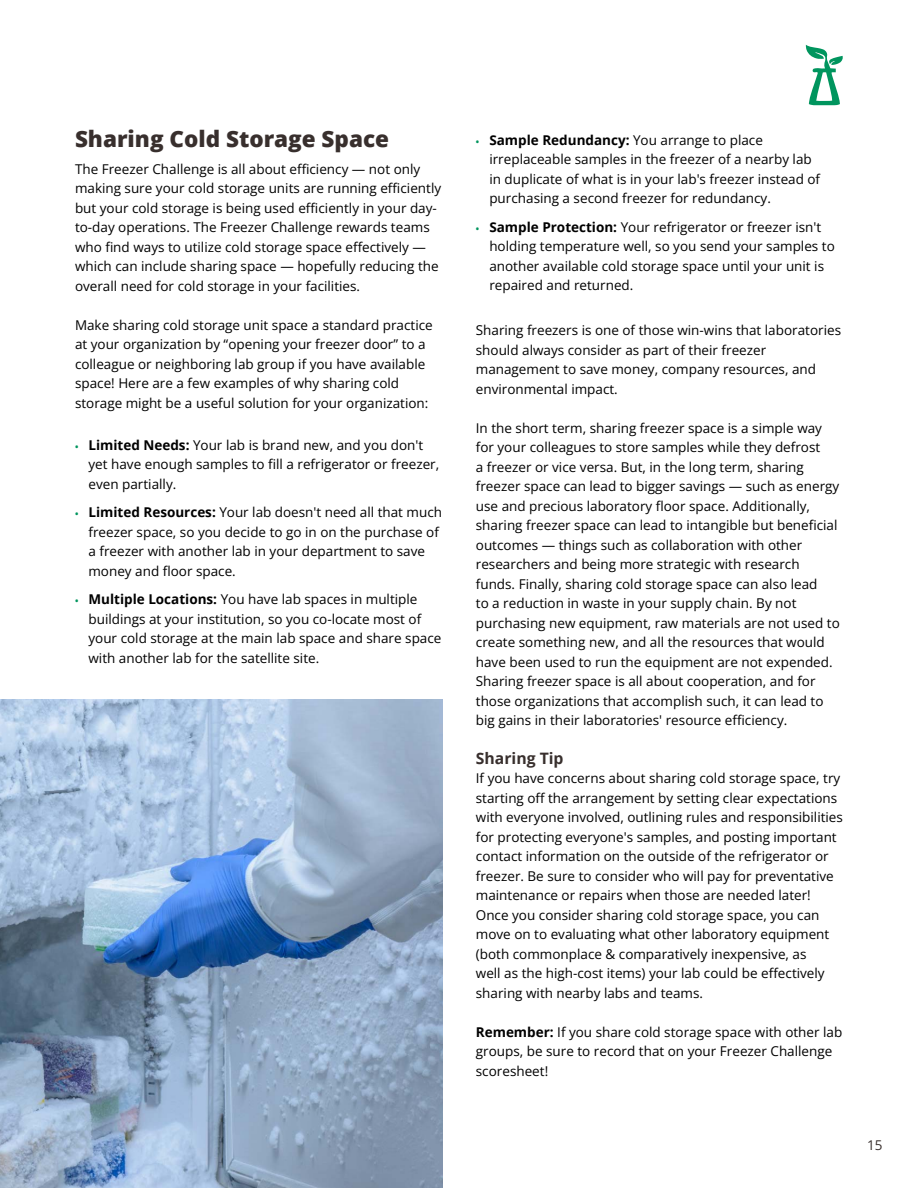
<style>
.page{position:relative;width:918px;height:1188px;background:#fff}
.page>*{position:absolute;margin:0;border:0;box-sizing:border-box;transform-origin:0 0}
.t1{font:800 22.5px "Open Sans";color:#382f2d}
.t2{font:700 15.75px "Open Sans";color:#382f2d}
.t3{font:13.5px/19.5px "Open Sans";color:#000}
.t4{font:13.5px "Open Sans";color:#382f2d}
.s1{font-weight:700;font-size:9px;color:#00955e}
.s2{font-weight:700}
</style>
<div class="page">
<img style="left:0;top:700px;width:442px;height:488px">
<svg style="left:806px;top:45px;width:37px;height:60px"></svg>
<h1 class="t1" style="left:75px;top:122px;width:316px">Sharing Cold Storage Space</h1>
<p class="t3" style="left:75px;top:159px;width:368px">The Freezer Challenge is all about efficiency — not only making sure your cold storage units are running efficiently but your cold storage is being used efficiently in your day&shy;to-day operations. The Freezer Challenge rewards teams who find ways to utilize cold storage space effectively — which can include sharing space — hopefully reducing the overall need for cold storage in your facilities.</p>
<p class="t3" style="left:75px;top:315px;width:359px">Make sharing cold storage unit space a standard practice at your organization by “opening your freezer door” to a colleague or neighboring lab group if you have available space! Here are a few examples of why sharing cold storage might be a useful solution for your organization:</p>
<p class="t3" style="left:89px;top:435px;width:352px;text-indent:-14px"><span class="s1">•</span> <span class="s2">Limited Needs:</span> Your lab is brand new, and you don't yet have enough samples to fill a refrigerator or freezer, even partially.</p>
<p class="t3" style="left:88px;top:502px;width:355px;text-indent:-13px"><span class="s1">•</span> <span class="s2">Limited Resources:</span> Your lab doesn't need all that much freezer space, so you decide to go in on the purchase of a freezer with another lab in your department to save money and floor space.</p>
<p class="t3" style="left:89px;top:589px;width:355px;text-indent:-14px"><span class="s1">•</span> <span class="s2">Multiple Locations:</span> You have lab spaces in multiple buildings at your institution, so you co-locate most of your cold storage at the main lab space and share space with another lab for the satellite site.</p>
<p class="t3" style="left:489px;top:130px;width:332px;text-indent:-14px"><span class="s1">•</span> <span class="s2">Sample Redundancy:</span> You arrange to place irreplaceable samples in the freezer of a nearby lab in duplicate of what is in your lab's freezer instead of purchasing a second freezer for redundancy.</p>
<p class="t3" style="left:489px;top:217px;width:347px;text-indent:-14px"><span class="s1">•</span> <span class="s2">Sample Protection:</span> Your refrigerator or freezer isn't holding temperature well, so you send your samples to another available cold storage space until your unit is repaired and returned.</p>
<p class="t3" style="left:476px;top:320px;width:367px">Sharing freezers is one of those win-wins that laboratories should always consider as part of their freezer management to save money, company resources, and environmental impact.</p>
<p class="t3" style="left:476px;top:418px;width:366px">In the short term, sharing freezer space is a simple way for your colleagues to store samples while they defrost<br>a freezer or vice versa. But, in the long term, sharing freezer space can lead to bigger savings — such as energy use and precious laboratory floor space. Additionally, sharing freezer space can lead to intangible but beneficial outcomes — things such as collaboration with other researchers and being more strategic with research funds. Finally, sharing cold storage space can also lead<br>to a reduction in waste in your supply chain. By not purchasing new equipment, raw materials are not used to create something new, and all the resources that would have been used to run the equipment are not expended.<br>Sharing freezer space is all about cooperation, and for those organizations that accomplish such, it can lead to big gains in their laboratories' resource efficiency.</p>
<p class="t2" style="left:476px;top:747px;width:89px">Sharing Tip</p>
<p class="t3" style="left:476px;top:768px;width:369px">If you have concerns about sharing cold storage space, try starting off the arrangement by setting clear expectations with everyone involved, outlining rules and responsibilities for protecting everyone's samples, and posting important contact information on the outside of the refrigerator or freezer. Be sure to consider who will pay for preventative maintenance or repairs when those are needed later!<br>Once you consider sharing cold storage space, you can move on to evaluating what other laboratory equipment (both commonplace &amp; comparatively inexpensive, as<br>well as the high-cost items) your lab could be effectively sharing with nearby labs and teams.</p>
<p class="t3" style="left:476px;top:1022px;width:368px"><span class="s2">Remember:</span> If you share cold storage space with other lab groups, be sure to record that on your Freezer Challenge scoresheet!</p>
<p class="t4" style="left:867px;top:1136px;width:17px">15</p>
</div>
